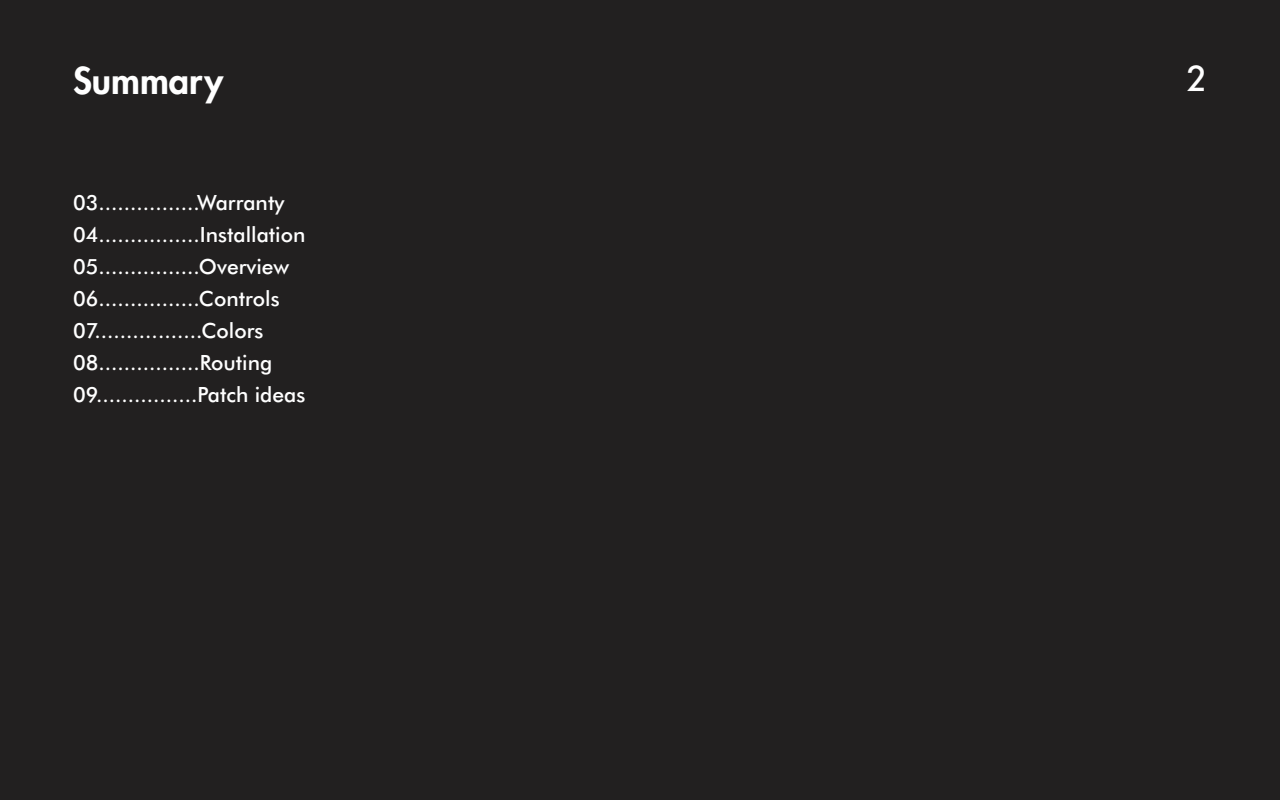
<style>
.page{position:relative;width:1280px;height:800px;background:#222020}
.page>*{position:absolute;margin:0;border:0;box-sizing:border-box;transform-origin:0 0}
.t1{font:800 36px "Futura Std";color:#fff}
.t2{font:500 36px "Futura BQ";color:#fff}
.t3{font:500 21px/32px "Futura BT";color:#fff}
</style>
<div class="page">
<h1 class="t1" style="left:73px;top:58px;width:152px">Summary</h1>
<h1 class="t2" style="left:1187px;top:58px;width:22px">2</h1>
<p class="t3" style="left:73px;top:186px;width:234px">03................Warranty<br>04................Installation<br>05................Overview<br>06................Controls<br>07.................Colors<br>08................Routing<br>09................Patch ideas</p>
</div>
